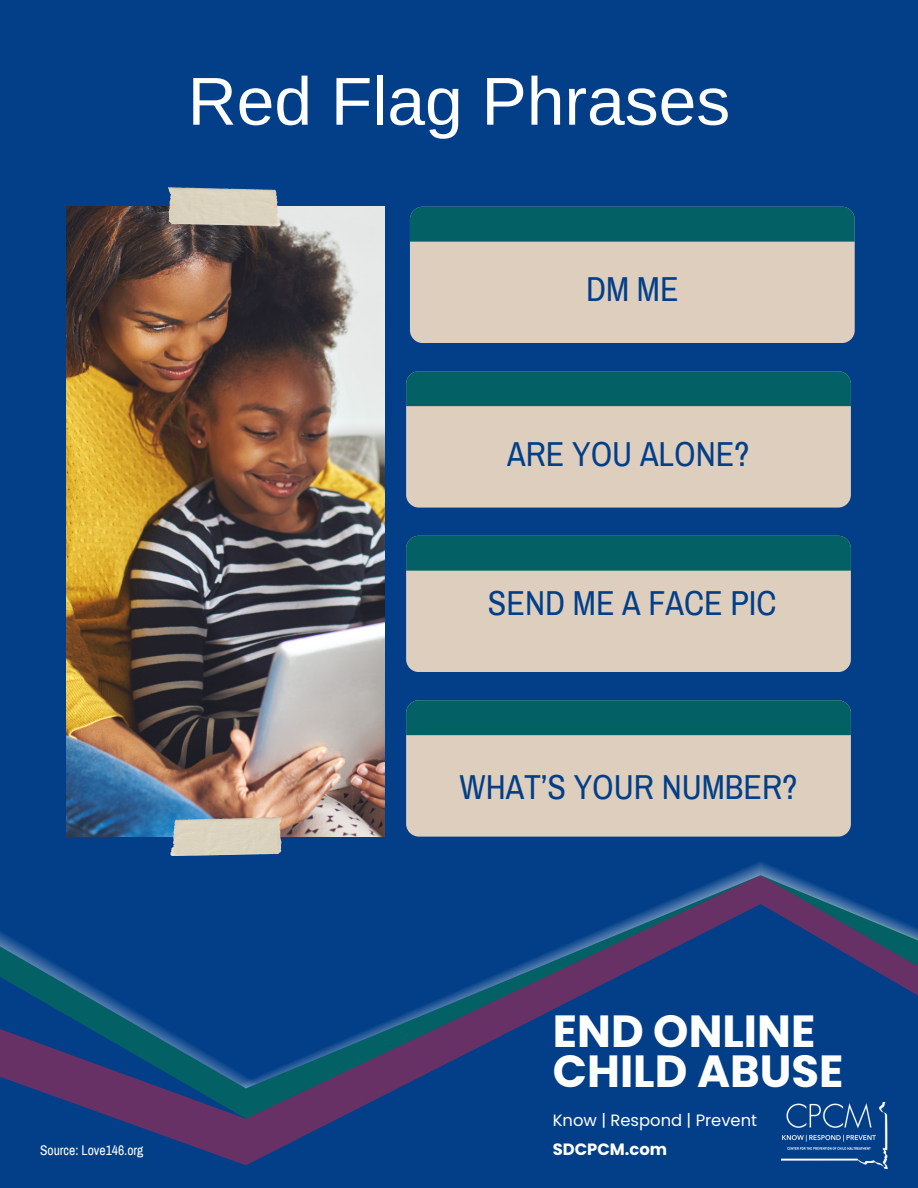
<style>
.page{position:relative;width:918px;height:1188px;background:#023f88}
.page>*{position:absolute;margin:0;border:0;box-sizing:border-box;transform-origin:0 0}
.t1{font:67.8px "Arimo";color:#fff}
.t2{font:700 45px/40.3px "Poppins";color:#fff}
.t3{font:33.9px "Archivo Narrow";color:#023f88}
.t4{font:16.35px "Poppins";color:#fff}
.t5{font:700 16.35px "Poppins";color:#fff}
.t6{font:13.65px "Archivo Narrow";color:#fff}
</style>
<div class="page">
<svg style="left:32px;top:1088px;width:856px;height:77px"></svg>
<svg style="left:296px;top:942px;width:622px;height:208px"></svg>
<svg style="left:0;top:932px;width:230px;height:156px"></svg>
<svg style="left:230px;top:862px;width:531px;height:226px"></svg>
<svg style="left:761px;top:862px;width:157px;height:80px"></svg>
<img style="left:782px;top:1102px;width:105px;height:67px">
<img style="left:67px;top:207px;width:317px;height:630px">
<div style="left:410px;top:242px;width:445px;height:101px;background:#decebe"></div>
<div style="left:410px;top:207px;width:445px;height:35px;background:#036064"></div>
<div style="left:406px;top:406px;width:445px;height:101px;background:#decebe"></div>
<div style="left:406px;top:371px;width:445px;height:35px;background:#036064"></div>
<div style="left:406px;top:571px;width:445px;height:101px;background:#decebe"></div>
<div style="left:406px;top:536px;width:445px;height:35px;background:#036064"></div>
<div style="left:406px;top:735px;width:445px;height:101px;background:#decebe"></div>
<div style="left:406px;top:700px;width:445px;height:35px;background:#036064"></div>
<img style="left:169px;top:188px;width:112px;height:38px">
<img style="left:169px;top:818px;width:112px;height:38px">
<h3 class="t1" style="left:188px;top:63px;width:544px">Red Flag Phrases</h3>
<p class="t3" style="left:586px;top:271px;width:94px">DM ME</p>
<h3 class="t3" style="left:507px;top:436px;width:244px">ARE YOU ALONE?</h3>
<p class="t3" style="left:488px;top:585px;width:290px">SEND ME A FACE PIC</p>
<h3 class="t3" style="left:459px;top:770px;width:340px">WHAT’S YOUR NUMBER?</h3>
<p class="t6" style="left:40px;top:1143px;width:105px">Source: Love146.org</p>
<p class="t2" style="left:553px;top:1011px;width:292px">END ONLINE<br>CHILD ABUSE</p>
<p class="t4" style="left:553px;top:1109px;width:206px">Know | Respond | Prevent</p>
<p class="t5" style="left:553px;top:1138px;width:116px">SDCPCM.com</p>
</div>
